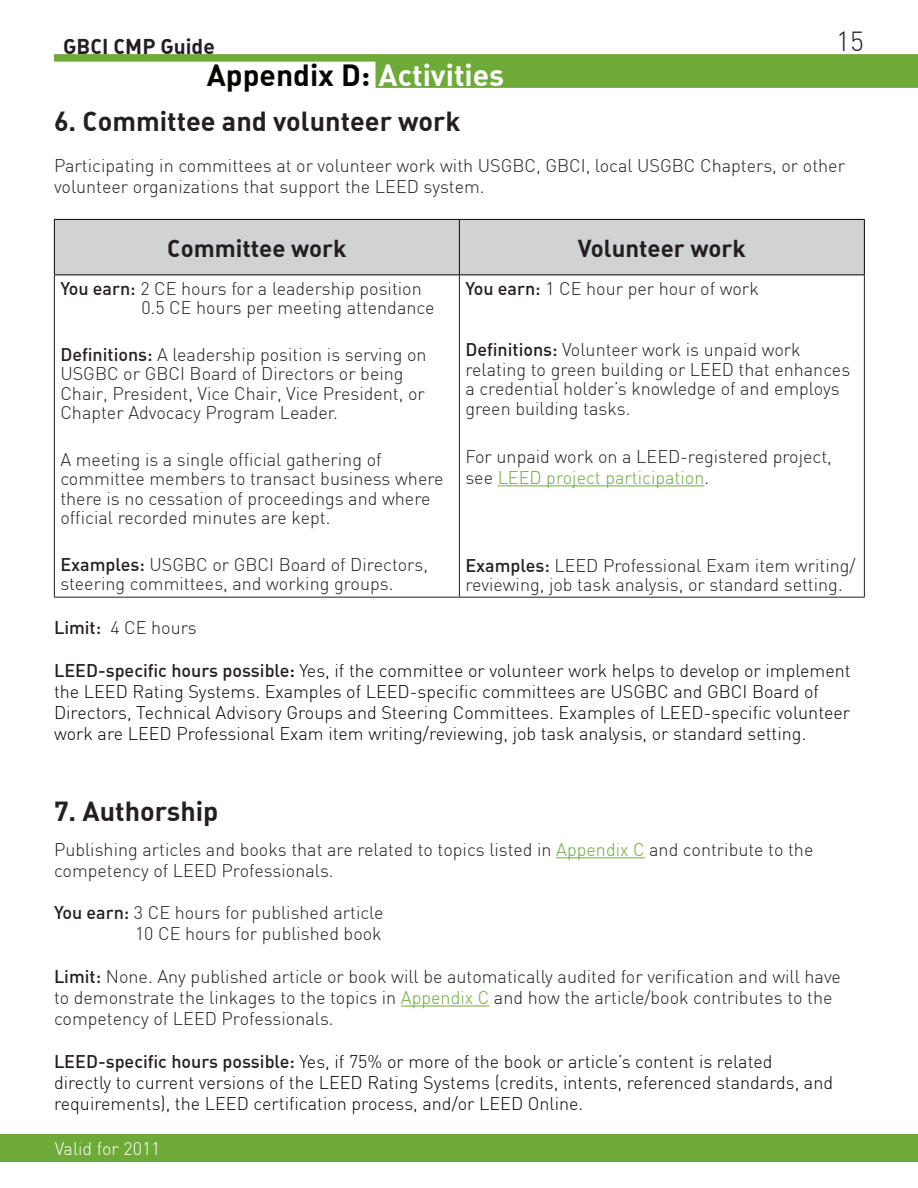
<style>
.page{position:relative;width:918px;height:1188px;background:#fff}
.page>*{position:absolute;margin:0;border:0;box-sizing:border-box;transform-origin:0 0}
.t1{font:30px "DIN Bold Alternate";color:#040503}
.t2{font:27px "DIN Bold Alternate";color:#231f20}
.t3{font:300 27px "DIN";color:#231f20}
.t4{font:24px "DIN Bold Alternate";color:#231f20}
.t5{font:21px "DIN Bold Alternate";color:#231f20}
.t6{font:300 18px/19.5px "DIN";color:#231f20}
.t7{font:300 18px/21px "DIN";color:#040503}
.t8{font:300 18px "DIN";color:#fff}
.s1{color:#fff}
.s2{font-family:"DIN";font-weight:700}
.s3{font-weight:500}
.s4{color:#6daa38}
.s5{font-weight:500;color:#231f20}
</style>
<div class="page">
<div style="left:54px;top:54px;width:864px;height:8px;background:#6daa38"></div>
<div style="left:375px;top:61px;width:543px;height:27px;background:#6daa38"></div>
<div style="left:0;top:1134px;width:918px;height:27px;background:#6daa38"></div>
<hr style="left:556px;top:857px;width:89px;height:1px;background:#6daa38">
<hr style="left:401px;top:1006px;width:88px;height:1px;background:#6daa38">
<div style="left:55px;top:220px;width:809px;height:54px;background:#d1d2d4"></div>
<hr style="left:54px;top:275px;width:1px;height:322px;background:#231f20">
<hr style="left:459px;top:275px;width:1px;height:322px;background:#231f20">
<hr style="left:864px;top:275px;width:1px;height:322px;background:#231f20">
<hr style="left:54px;top:597px;width:405px;height:1px;background:#231f20">
<hr style="left:459px;top:597px;width:406px;height:1px;background:#231f20">
<hr style="left:54px;top:219px;width:405px;height:1px;background:#040503">
<hr style="left:54px;top:220px;width:1px;height:54px;background:#040503">
<hr style="left:54px;top:274px;width:405px;height:1px;background:#040503">
<hr style="left:459px;top:219px;width:406px;height:1px;background:#040503">
<hr style="left:459px;top:220px;width:1px;height:54px;background:#040503">
<hr style="left:864px;top:220px;width:1px;height:54px;background:#040503">
<hr style="left:459px;top:274px;width:406px;height:1px;background:#040503">
<hr style="left:498px;top:485px;width:206px;height:1px;background:#6daa38">
<p class="t5" style="left:63px;top:33px;width:153px">GBCI CMP Guide</p>
<h2 class="t3" style="left:836px;top:24px;width:29px">15</h2>
<h1 class="t1" style="left:207px;top:55px;width:299px">Appendix D: <span class="s1">Activities</span></h1>
<h2 class="t2" style="left:54px;top:103px;width:408px"><span class="s2">6.</span> Committee and volunteer work</h2>
<p class="t6" style="left:54px;top:155px;width:793px;line-height:21px">Participating in committees at or volunteer work with USGBC, GBCI, local USGBC Chapters, or other volunteer organizations that support the LEED system.</p>
<h3 class="t4" style="left:167px;top:232px;width:181px">Committee work</h3>
<h3 class="t4" style="left:578px;top:232px;width:169px">Volunteer work</h3>
<p class="t6" style="left:141px;top:279px;width:295px;text-indent:-81px"><span class="s3">You earn:</span> 2 CE hours for a leadership position<br>0.5 CE hours per meeting attendance</p>
<p class="t6" style="left:60px;top:345px;width:368px"><span class="s3">Definitions:</span> A leadership position is serving on USGBC or GBCI Board of Directors or being Chair, President, Vice Chair, Vice President, or Chapter Advocacy Program Leader.</p>
<p class="t6" style="left:60px;top:449px;width:385px">A meeting is a single official gathering of committee members to transact business where there is no cessation of proceedings and where official recorded minutes are kept.</p>
<p class="t6" style="left:60px;top:554px;width:369px"><span class="s3">Examples:</span> USGBC or GBCI Board of Directors, steering committees, and working groups.</p>
<p class="t6" style="left:465px;top:279px;width:295px"><span class="s3">You earn:</span> 1 CE hour per hour of work</p>
<p class="t6" style="left:465px;top:340px;width:386px"><span class="s3">Definitions:</span> Volunteer work is unpaid work relating to green building or LEED that enhances a credential holder’s knowledge of and employs green building tasks.</p>
<p class="t6" style="left:465px;top:446px;width:368px;line-height:21px">For unpaid work on a LEED-registered project, see <span class="s4">LEED project participation</span>.</p>
<p class="t6" style="left:465px;top:555px;width:392px"><span class="s3">Examples:</span> LEED Professional Exam item writing/ reviewing, job task analysis, or standard setting.</p>
<p class="t6" style="left:54px;top:618px;width:144px"><span class="s3">Limit:</span> 4 CE hours</p>
<p class="t7" style="left:54px;top:660px;width:798px"><span class="s5">LEED-specific hours possible</span><span class="s3">:</span> Yes, if the committee or volunteer work helps to develop or implement the LEED Rating Systems. Examples of LEED-specific committees are USGBC and GBCI Board of Directors, Technical Advisory Groups and Steering Committees. Examples of LEED-specific volunteer work are LEED Professional Exam item writing/reviewing, job task analysis, or standard setting.</p>
<h2 class="t2" style="left:54px;top:794px;width:166px"><span class="s2">7.</span> Authorship</h2>
<p class="t6" style="left:54px;top:839px;width:761px;line-height:21px">Publishing articles and books that are related to topics listed in <span class="s4">Appendix C</span> and contribute to the competency of LEED Professionals.</p>
<p class="t6" style="left:54px;top:902px;width:331px;line-height:21px;text-align:right"><span class="s3">You earn:</span> 3 CE hours for published article<br>10 CE hours for published book</p>
<p class="t6" style="left:54px;top:966px;width:789px;line-height:21px"><span class="s3">Limit:</span> None. Any published article or book will be automatically audited for verification and will have to demonstrate the linkages to the topics in <span class="s4">Appendix C</span> and how the article/book contributes to the competency of LEED Professionals.</p>
<p class="t7" style="left:54px;top:1051px;width:781px"><span class="s5">LEED-specific hours possible:</span> Yes, if 75% or more of the book or article’s content is related directly to current versions of the LEED Rating Systems (credits, intents, referenced standards, and requirements), the LEED certification process, and/or LEED Online.</p>
<p class="t8" style="left:55px;top:1137px;width:107px">Valid for 2011</p>
</div>
